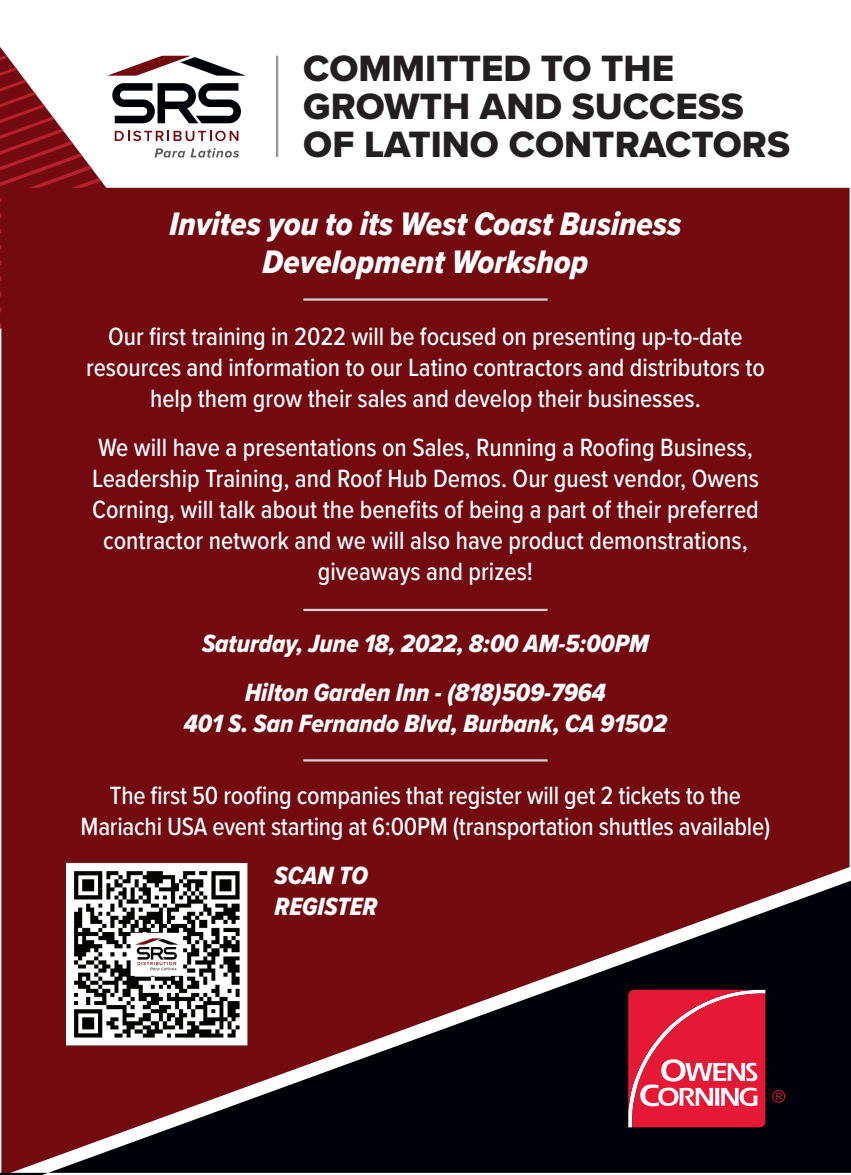
<style>
.page{position:relative;width:851px;height:1175px;background:#fff}
.page>*{position:absolute;margin:0;border:0;box-sizing:border-box;transform-origin:0 0}
.t1{font:38.02px/37.8px "Proxima Nova Extrabld";color:#231f20}
.t2{font:33.75px/38.2px "Proxima Nova Cond Extrabld It";color:#fff;text-align:center}
.t3{font:500 25.88px/31.1px "Proxima Nova Cond";letter-spacing:-.005em;color:#fff;text-align:center}
.t4{font:25.88px/49.1px "Proxima Nova Cond Extrabld It";color:#fff;text-align:center}
</style>
<div class="page">
<div style="left:1px;top:188px;width:848px;height:692px;background:#730a10"></div>
<svg style="left:0;top:880px;width:850px;height:294px;background:#43151b"></svg>
<svg style="left:0;top:55px;width:245px;height:274px"></svg>
<hr style="left:276px;top:56px;width:2px;height:101px;background:#939598">
<svg style="left:628px;top:989px;width:137px;height:138px;background:#e63a53"></svg>
<svg style="left:772px;top:1090px;width:13px;height:12px"></svg>
<img style="left:66px;top:863px;width:183px;height:183px">
<hr style="left:303px;top:298px;width:244px;height:3px;background:#d1d2d4">
<hr style="left:303px;top:609px;width:244px;height:2px;background:#d1d2d4">
<hr style="left:303px;top:759px;width:244px;height:2px;background:#d1d2d4">
<h1 class="t1" style="left:303px;top:49px;width:488px">COMMITTED TO THE<br>GROWTH AND SUCCESS<br>OF LATINO CONTRACTORS</h1>
<h2 class="t2" style="left:169px;top:204px;width:513px">Invites you to its West Coast Business<br>Development Workshop</h2>
<p class="t3" style="left:86px;top:320px;width:680px">Our first training in 2022 will be focused on presenting up-to-date resources and information to our Latino contractors and distributors to help them grow their sales and develop their businesses.</p>
<p class="t3" style="left:92px;top:431px;width:668px">We will have a presentations on Sales, Running a Roofing Business, Leadership Training, and Roof Hub Demos. Our guest vendor, Owens Corning, will talk about the benefits of being a part of their preferred contractor network and we will also have product demonstrations, giveaways and prizes!</p>
<p class="t4" style="left:202px;top:618px;width:448px">Saturday, June 18, 2022, 8:00 AM-5:00PM<br>Hilton Garden Inn - (818)509-7964</p>
<p class="t4" style="left:184px;top:698px;width:484px">401 S. San Fernando Blvd, Burbank, CA 91502</p>
<p class="t3" style="left:80px;top:778px;width:691px">The first 50 roofing companies that register will get 2 tickets to the<br>Mariachi USA event starting at 6:00PM (transportation shuttles available)</p>
<p class="t4" style="left:274px;top:859px;width:104px;line-height:31.1px;text-align:left">SCAN TO<br>REGISTER</p>
</div>
